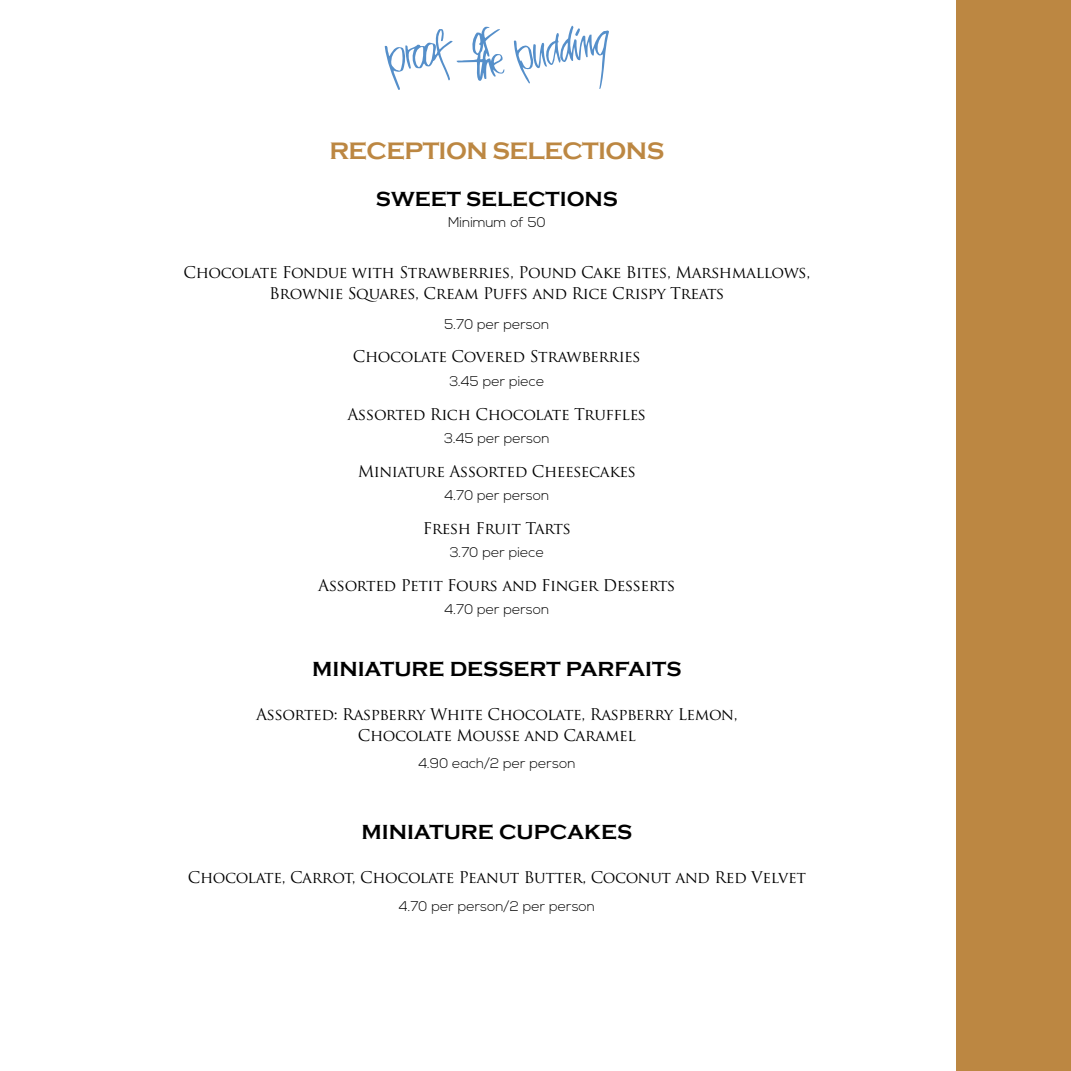
<style>
.page{position:relative;width:1071px;height:1071px;background:#fff}
.page>*{position:absolute;margin:0;border:0;box-sizing:border-box;transform-origin:0 0}
.t1{font:700 24.5px "Copperplate Gothic";letter-spacing:-.025em;color:#bc8742}
.t2{font:700 21px "Copperplate Gothic";color:#000}
.t3{font:15.75px/21px "Trajan Pro";letter-spacing:-.025em;color:#000;text-align:center}
.t4{font:300 14px "Nexa";color:#000}
</style>
<div class="page">
<svg style="left:385px;top:27px;width:120px;height:63px"></svg>
<svg style="left:514px;top:26px;width:95px;height:63px"></svg>
<div style="left:956px;top:0;width:115px;height:1071px;background:#bc8742"></div>
<h1 class="t1" style="left:329px;top:138px;width:336px">RECEPTION SELECTIONS</h1>
<h2 class="t2" style="left:376px;top:188px;width:34px">SWEET</h2>
<h2 class="t2" style="left:466px;top:188px;width:32px">SELEC</h2>
<h2 class="t2" style="left:546px;top:188px;width:74px">TIONS</h2>
<p class="t4" style="left:448px;top:214px;width:99px">Minimum of 50</p>
<p class="t3" style="left:183px;top:262px;width:628px">Chocolate Fondue with Strawberries, Pound Cake Bites, Marshmallows,<br>Brownie Squares, Cream Puffs and Rice Crispy Treats</p>
<p class="t4" style="left:444px;top:316px;width:106px">5.70 per person</p>
<p class="t3" style="left:353px;top:346px;width:289px">Chocolate Covered Strawberries</p>
<p class="t4" style="left:449px;top:373px;width:97px">3.45 per piece</p>
<p class="t3" style="left:348px;top:403px;width:300px">Assorted Rich Chocolate Truffles</p>
<p class="t4" style="left:444px;top:430px;width:107px">3.45 per person</p>
<p class="t3" style="left:358px;top:460px;width:280px">Miniature Assorted Cheesecakes</p>
<p class="t4" style="left:444px;top:487px;width:106px">4.70 per person</p>
<p class="t3" style="left:423px;top:517px;width:150px">Fresh Fruit Tarts</p>
<p class="t4" style="left:450px;top:544px;width:96px">3.70 per piece</p>
<p class="t3" style="left:318px;top:575px;width:359px">Assorted Petit Fours and Finger Desserts</p>
<p class="t4" style="left:444px;top:602px;width:106px">4.70 per person</p>
<h2 class="t2" style="left:312px;top:657px;width:371px">MINIATURE DESSERT PARFAITS</h2>
<p class="t3" style="left:256px;top:704px;width:483px">Assorted: Raspberry White Chocolate, Raspberry Lemon,<br>Chocolate Mousse and Caramel</p>
<p class="t4" style="left:418px;top:755px;width:159px">4.90 each/2 per person</p>
<h2 class="t2" style="left:362px;top:820px;width:272px">MINIATURE CUPCAKES</h2>
<p class="t3" style="left:188px;top:867px;width:620px">Chocolate, Carrot, Chocolate Peanut Butter, Coconut and Red Velvet</p>
<p class="t4" style="left:399px;top:898px;width:198px">4.70 per person/2 per person</p>
</div>
